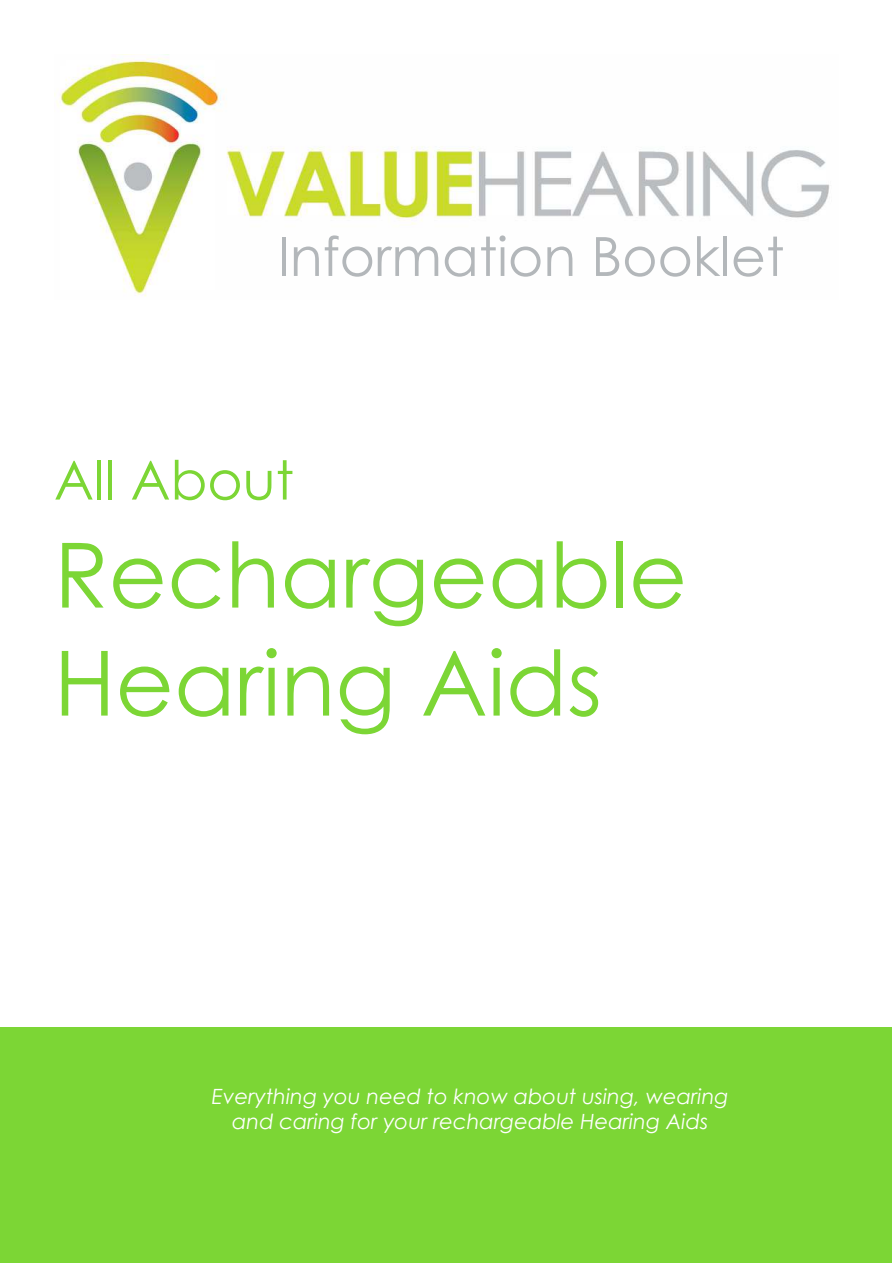
<style>
.page{position:relative;width:893px;height:1263px;background:#fff}
.page>*{position:absolute;margin:0;border:0;box-sizing:border-box;transform-origin:0 0}
.t1{font:90px/108px "Century Gothic";color:#7cd635}
.t2{font:54px "Century Gothic";color:#b3b7ba}
.t3{font:54px "Century Gothic";color:#7cd635}
.t4{font:italic 21px/25.2px "Century Gothic";color:#fff;text-align:center}
</style>
<div class="page">
<img style="left:54px;top:54px;width:776px;height:243px">
<div style="left:1px;top:1027px;width:891px;height:235px;background:#7cd635"></div>
<h2 class="t2" style="left:278px;top:235px;width:508px">Information Booklet</h2>
<h2 class="t3" style="left:54px;top:459px;width:241px">All About</h2>
<h1 class="t1" style="left:54px;top:529px;width:635px">Rechargeable<br>Hearing Aids</h1>
<p class="t4" style="left:212px;top:1086px;width:518px">Everything you need to know about using, wearing and caring for your rechargeable Hearing Aids</p>
</div>
